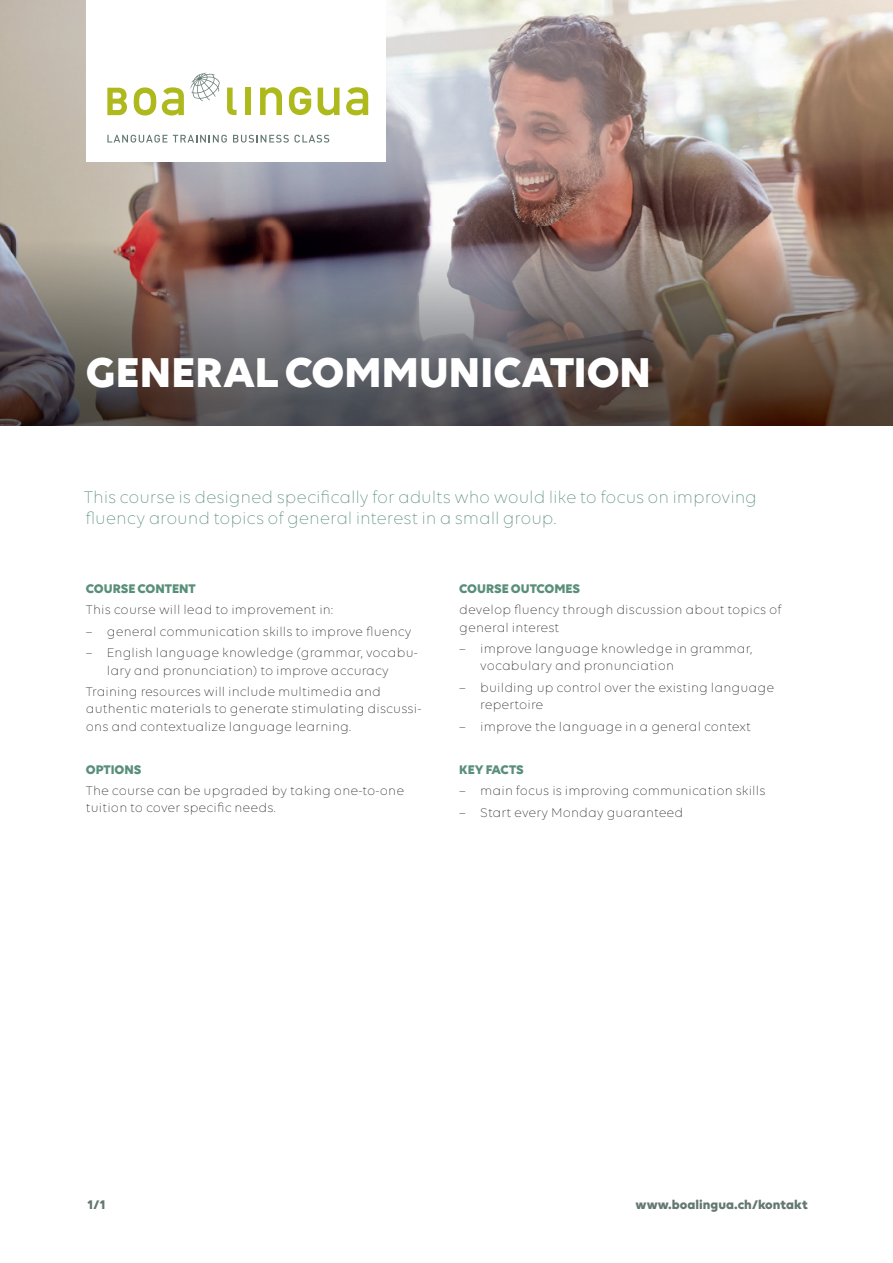
<style>
.page{position:relative;width:893px;height:1263px;background:#fff}
.page>*{position:absolute;margin:0;border:0;box-sizing:border-box;transform-origin:0 0}
.t1{font:700 45px "Volte";color:#fff}
.t2{font:300 18px/21px "Volte";letter-spacing:-.005em;color:#598f7a}
.t3{font:300 13.5px/17.2px "Volte";letter-spacing:.01em;color:#231f20}
.t4{font:700 13.5px "Volte";color:#598f7a}
.t5{font:700 13.5px "Volte";color:#647871}
</style>
<div class="page">
<img style="left:0;top:0;width:893px;height:425px">
<div style="left:86px;top:0;width:300px;height:162px;background:#fff"></div>
<svg style="left:107px;top:88px;width:20px;height:27px"></svg>
<svg style="left:134px;top:87px;width:22px;height:29px"></svg>
<svg style="left:162px;top:87px;width:22px;height:28px"></svg>
<svg style="left:227px;top:88px;width:10px;height:27px"></svg>
<div style="left:246px;top:88px;width:5px;height:27px;background:#aeb91c"></div>
<svg style="left:260px;top:87px;width:22px;height:28px"></svg>
<svg style="left:318px;top:88px;width:22px;height:27px"></svg>
<svg style="left:346px;top:87px;width:22px;height:28px"></svg>
<svg style="left:289px;top:87px;width:22px;height:28px"></svg>
<svg style="left:191px;top:73px;width:29px;height:28px"></svg>
<svg style="left:107px;top:135px;width:120px;height:8px"></svg>
<svg style="left:233px;top:135px;width:96px;height:8px"></svg>
<h1 class="t1" style="left:86px;top:345px;width:567px">GENERAL COMMUNICATION</h1>
<h2 class="t2" style="left:84px;top:486px;width:675px">This course is designed specifically for adults who would like to focus on improving fluency around topics of general interest in a small group.</h2>
<p class="t4" style="left:86px;top:580px;width:111px">COURSE CONTENT</p>
<p class="t3" style="left:86px;top:601px;width:248px">This course will lead to improvement in:</p>
<p class="t3" style="left:86px;top:622px;width:327px">– general communication skills to improve fluency</p>
<p class="t3" style="left:86px;top:644px;width:333px;text-align:center">– English language knowledge (grammar, vocabu&shy;lary and pronunciation) to improve accuracy</p>
<p class="t3" style="left:86px;top:683px;width:337px">Training resources will include multimedia and authentic materials to generate stimulating discussi&shy;ons and contextualize language learning.</p>
<p class="t4" style="left:86px;top:761px;width:57px">OPTIONS</p>
<p class="t3" style="left:86px;top:782px;width:320px">The course can be upgraded by taking one-to-one tuition to cover specific needs.</p>
<p class="t4" style="left:459px;top:580px;width:122px">COURSE OUTCOMES</p>
<p class="t3" style="left:459px;top:601px;width:324px">develop fluency through discussion about topics of general interest</p>
<p class="t3" style="left:480px;top:640px;width:273px;text-indent:-21px">– improve language knowledge in grammar, vocabulary and pronunciation</p>
<p class="t3" style="left:480px;top:678px;width:295px;text-indent:-21px">– building up control over the existing language repertoire</p>
<p class="t3" style="left:459px;top:717px;width:293px">– improve the language in a general context</p>
<p class="t4" style="left:459px;top:761px;width:66px">KEY FACTS</p>
<p class="t3" style="left:459px;top:782px;width:308px">– main focus is improving communication skills</p>
<p class="t3" style="left:459px;top:803px;width:226px">– Start every Monday guaranteed</p>
<p class="t5" style="left:87px;top:1196px;width:20px">1/1</p>
<p class="t5" style="left:636px;top:1196px;width:174px">www.boalingua.ch/kontakt</p>
</div>
